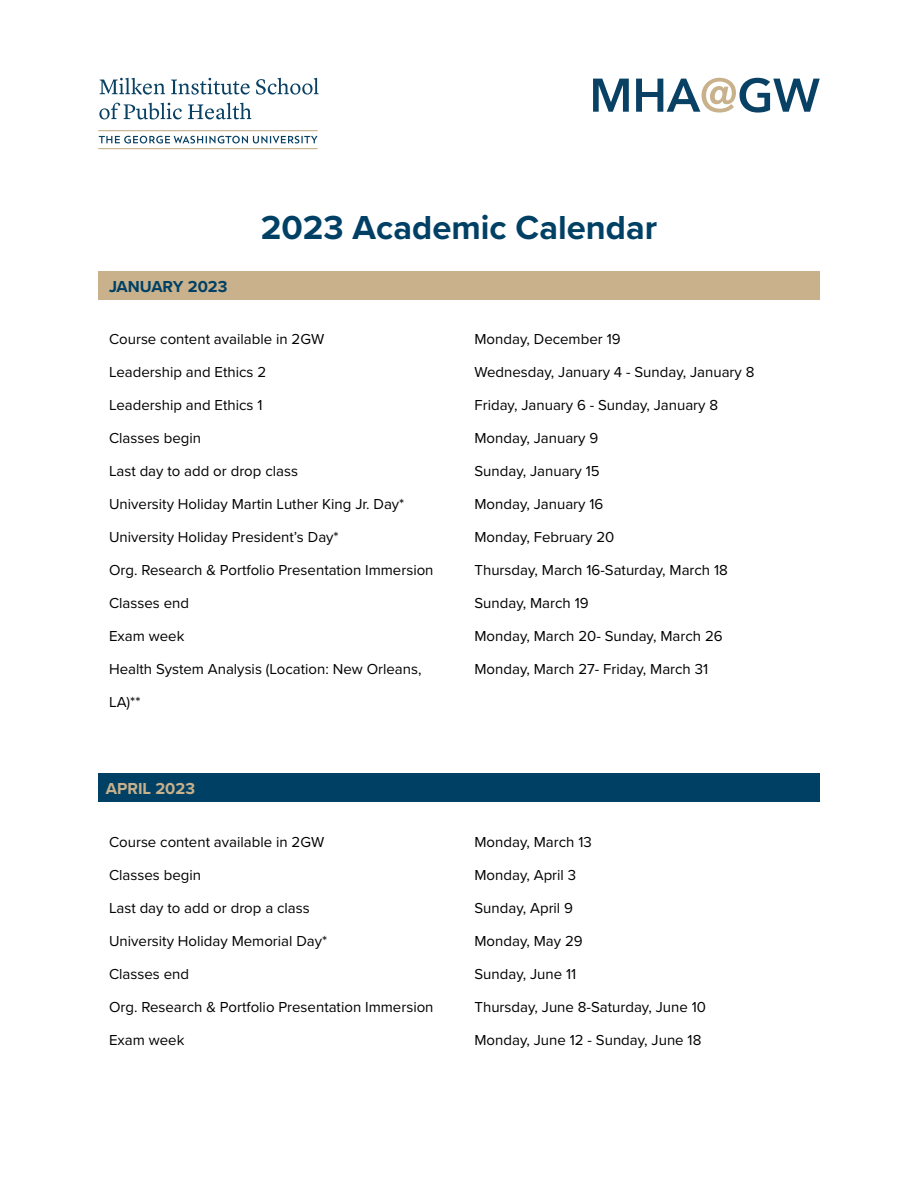
<style>
.page{position:relative;width:918px;height:1188px;background:#fff}
.page>*{position:absolute;margin:0;border:0;box-sizing:border-box;transform-origin:0 0}
.t1{font:700 34.5px "Proxima Nova";color:#004065}
.t2{font:700 16.5px "Proxima Nova";color:#004065}
.t3{font:700 16.5px "Proxima Nova";color:#c8b18b}
.t4{font:15px/33px "Proxima Nova";color:#000}
</style>
<div class="page">
<svg style="left:636px;top:78px;width:184px;height:35px"></svg>
<svg style="left:593px;top:79px;width:36px;height:33px"></svg>
<svg style="left:99px;top:136px;width:219px;height:8px"></svg>
<hr style="left:98px;top:148px;width:220px;height:1px;background:#c8b18b">
<hr style="left:98px;top:130px;width:220px;height:1px;background:#c8b18b">
<svg style="left:100px;top:78px;width:65px;height:17px"></svg>
<svg style="left:171px;top:78px;width:79px;height:17px"></svg>
<svg style="left:256px;top:78px;width:63px;height:17px"></svg>
<svg style="left:99px;top:103px;width:83px;height:16px"></svg>
<svg style="left:188px;top:103px;width:63px;height:16px"></svg>
<div style="left:98px;top:271px;width:722px;height:29px;background:#c8b18b"></div>
<div style="left:98px;top:774px;width:722px;height:28px;background:#004065"></div>
<p class="t2" style="left:109px;top:274px;width:120px">JANUARY 2023</p>
<h1 class="t1" style="left:261px;top:201px;width:398px">2023 Academic Calendar</h1>
<p class="t4" style="left:109px;top:322px;width:217px">Course content available in 2GW</p>
<p class="t4" style="left:109px;top:355px;width:159px">Leadership and Ethics 2</p>
<p class="t4" style="left:109px;top:388px;width:155px">Leadership and Ethics 1</p>
<p class="t4" style="left:109px;top:421px;width:93px">Classes begin</p>
<p class="t4" style="left:109px;top:454px;width:190px">Last day to add or drop class</p>
<p class="t4" style="left:109px;top:487px;width:297px">University Holiday Martin Luther King Jr. Day*</p>
<p class="t4" style="left:109px;top:520px;width:231px">University Holiday President’s Day*</p>
<p class="t4" style="left:109px;top:553px;width:326px">Org. Research &amp; Portfolio Presentation Immersion</p>
<p class="t4" style="left:109px;top:586px;width:81px">Classes end</p>
<p class="t4" style="left:109px;top:619px;width:77px">Exam week</p>
<p class="t4" style="left:109px;top:652px;width:314px">Health System Analysis (Location: New Orleans,</p>
<p class="t4" style="left:109px;top:685px;width:33px">LA)**</p>
<p class="t3" style="left:106px;top:777px;width:91px">APRIL 2023</p>
<p class="t4" style="left:109px;top:825px;width:217px">Course content available in 2GW</p>
<p class="t4" style="left:109px;top:858px;width:93px">Classes begin</p>
<p class="t4" style="left:109px;top:891px;width:202px">Last day to add or drop a class</p>
<p class="t4" style="left:109px;top:924px;width:220px">University Holiday Memorial Day*</p>
<p class="t4" style="left:109px;top:957px;width:81px">Classes end</p>
<p class="t4" style="left:109px;top:990px;width:326px">Org. Research &amp; Portfolio Presentation Immersion</p>
<p class="t4" style="left:109px;top:1023px;width:77px">Exam week</p>
<p class="t4" style="left:475px;top:322px;width:148px">Monday, December 19</p>
<p class="t4" style="left:475px;top:355px;width:282px">Wednesday, January 4 - Sunday, January 8</p>
<p class="t4" style="left:475px;top:388px;width:245px">Friday, January 6 - Sunday, January 8</p>
<p class="t4" style="left:475px;top:421px;width:125px">Monday, January 9</p>
<p class="t4" style="left:475px;top:454px;width:130px">Sunday, January 15<br>Monday, January 16</p>
<p class="t4" style="left:475px;top:520px;width:141px">Monday, February 20</p>
<p class="t4" style="left:475px;top:553px;width:255px">Thursday, March 16-Saturday, March 18</p>
<p class="t4" style="left:475px;top:586px;width:116px">Sunday, March 19</p>
<p class="t4" style="left:475px;top:619px;width:250px">Monday, March 20- Sunday, March 26</p>
<p class="t4" style="left:475px;top:652px;width:235px">Monday, March 27- Friday, March 31</p>
<p class="t4" style="left:475px;top:825px;width:119px">Monday, March 13</p>
<p class="t4" style="left:475px;top:858px;width:103px">Monday, April 3</p>
<p class="t4" style="left:475px;top:891px;width:100px">Sunday, April 9</p>
<p class="t4" style="left:475px;top:924px;width:110px">Monday, May 29</p>
<p class="t4" style="left:475px;top:957px;width:103px">Sunday, June 11</p>
<p class="t4" style="left:475px;top:990px;width:233px">Thursday, June 8-Saturday, June 10</p>
<p class="t4" style="left:475px;top:1023px;width:228px">Monday, June 12 - Sunday, June 18</p>
</div>
